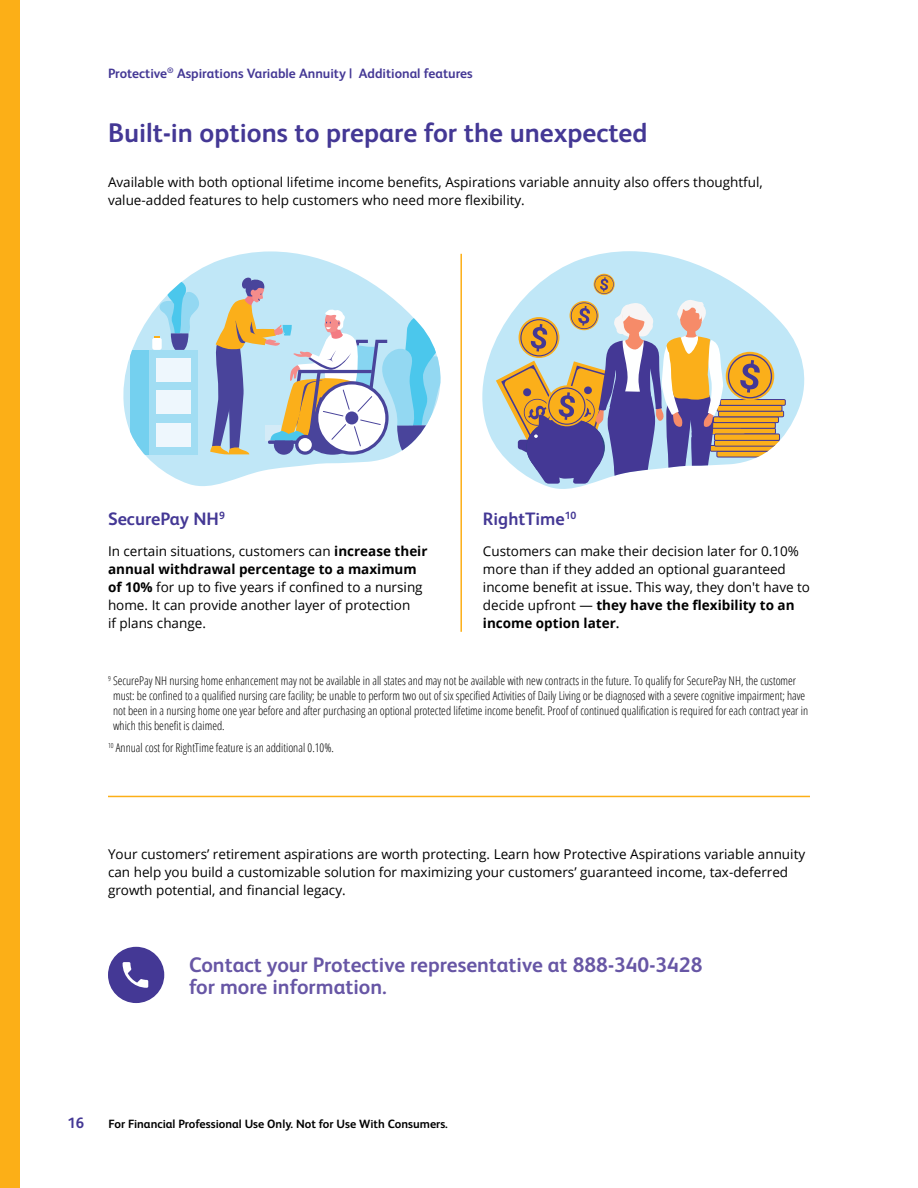
<style>
.page{position:relative;width:918px;height:1188px;background:#fff}
.page>*{position:absolute;margin:0;border:0;box-sizing:border-box;transform-origin:0 0}
.t1{font:700 27px "FS Albert Pro";color:#443895}
.t2{font:700 21px/22.5px "FS Albert Pro";color:#6756a5}
.t3{font:700 18px "FS Albert Pro";color:#443895}
.t4{font:700 15px "FS Albert Pro";color:#443895}
.t5{font:13.5px/18px "Open Sans";color:#000}
.t6{font:700 13.5px "FS Albert Pro";color:#443895}
.t7{font:300 condensed 12px/15px "Open Sans";color:#000}
.t8{font:700 12px "FS Albert Pro";color:#000}
.s1{font-weight:700}
.s2{font-weight:600}
</style>
<div class="page">
<div style="left:0;top:0;width:20px;height:1188px;background:#fcaf17"></div>
<svg style="left:123px;top:251px;width:271px;height:235px"></svg>
<div style="left:149px;top:350px;width:49px;height:105px;background:#a1ddf3"></div>
<div style="left:130px;top:350px;width:19px;height:105px;background:#74d0ef"></div>
<div style="left:156px;top:358px;width:35px;height:24px;background:#eef7fd"></div>
<div style="left:156px;top:391px;width:35px;height:23px;background:#eef7fd"></div>
<div style="left:156px;top:423px;width:35px;height:23px;background:#eef7fd"></div>
<div style="left:152px;top:338px;width:10px;height:12px;background:#fff;border-radius:2px"></div>
<svg style="left:154px;top:277px;width:46px;height:73px"></svg>
<svg style="left:210px;top:276px;width:231px;height:179px"></svg>
<svg style="left:482px;top:251px;width:323px;height:195px"></svg>
<svg style="left:593px;top:274px;width:22px;height:21px"></svg>
<svg style="left:594px;top:275px;width:20px;height:19px"></svg>
<svg style="left:496px;top:300px;width:290px;height:189px"></svg>
<hr style="left:460px;top:254px;width:2px;height:378px;background:#fcaf17">
<hr style="left:108px;top:796px;width:702px;height:1px;background:#fcaf17">
<div style="left:108px;top:947px;width:56px;height:56px;background:#443895;border-radius:50%"></div>
<svg style="left:123px;top:962px;width:25px;height:26px"></svg>
<p class="t6" style="left:108px;top:64px;width:366px">Protective<sup>®</sup> Aspirations Variable Annuity | Additional features</p>
<h1 class="t1" style="left:108px;top:114px;width:541px">Built-in options to prepare for the unexpected</h1>
<p class="t5" style="left:108px;top:173px;width:656px">Available with both optional lifetime income benefits, Aspirations variable annuity also offers thoughtful, value-added features to help customers who need more flexibility.</p>
<h3 class="t3" style="left:108px;top:506px;width:118px">SecurePay NH<sup>9</sup></h3>
<p class="t5" style="left:108px;top:542px;width:321px">In certain situations, customers can <span class="s1">increase their annual withdrawal percentage to a maximum of 10%</span> for up to five years if confined to a nursing home. It can provide another layer of protection<br>if plans change.</p>
<h3 class="t3" style="left:483px;top:506px;width:95px">RightTime<sup>10</sup></h3>
<p class="t5" style="left:483px;top:542px;width:329px">Customers can make their decision later for 0.10% more than if they added an optional guaranteed income benefit at issue. This way, they don't have to decide upfront — <span class="s1">they have the flexibility to an income option later</span><span class="s2">.</span></p>
<p class="t7" style="left:113px;top:673px;width:697px;text-indent:-5px"><sup>9</sup> SecurePay NH nursing home enhancement may not be available in all states and may not be available with new contracts in the future. To qualify for SecurePay NH, the customer must: be confined to a qualified nursing care facility; be unable to perform two out of six specified Activities of Daily Living or be diagnosed with a severe cognitive impairment; have not been in a nursing home one year before and after purchasing an optional protected lifetime income benefit. Proof of continued qualification is required for each contract year in which this benefit is claimed.</p>
<p class="t7" style="left:108px;top:740px;width:227px"><sup>10</sup> Annual cost for RightTime feature is an additional 0.10%.</p>
<p class="t5" style="left:108px;top:845px;width:699px">Your customers’ retirement aspirations are worth protecting. Learn how Protective Aspirations variable annuity can help you build a customizable solution for maximizing your customers’ guaranteed income, tax-deferred growth potential, and financial legacy.</p>
<h2 class="t2" style="left:189px;top:952px;width:515px">Contact your Protective representative at 888-340-3428 for more information.</h2>
<p class="t4" style="left:68px;top:1112px;width:18px">16</p>
<p class="t8" style="left:109px;top:1115px;width:341px">For Financial Professional Use Only. Not for Use With Consumers.</p>
</div>
